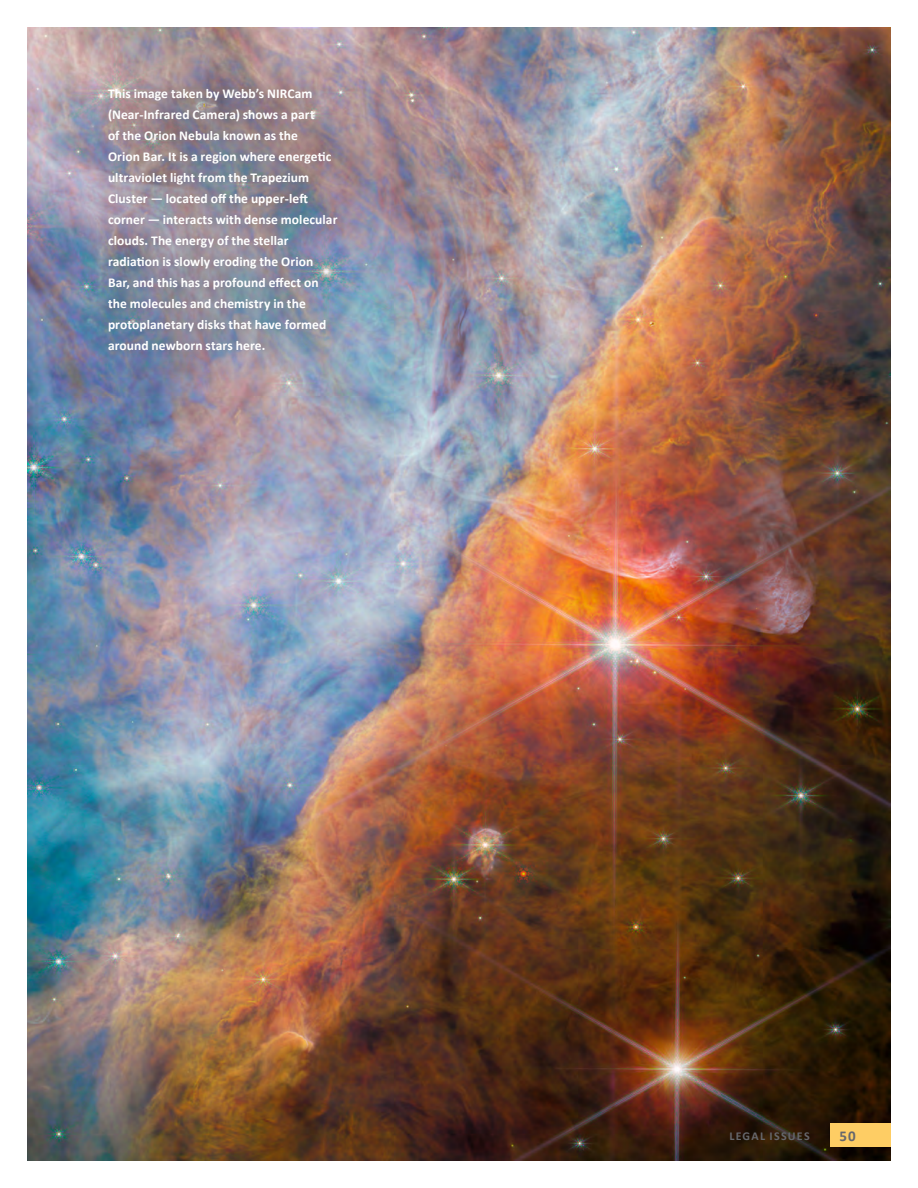
<style>
.page{position:relative;width:918px;height:1188px;background:#fff}
.page>*{position:absolute;margin:0;border:0;box-sizing:border-box;transform-origin:0 0}
.t1{font:700 15px "Calibri";color:#66676c}
.Caption_fullpage_image{font:700 13.5px/21px "Calibri";letter-spacing:.005em;color:#fff}
.t2{font:700 12px "Calibri";color:#66676c}
</style>
<div class="page">
<img style="left:27px;top:27px;width:864px;height:1134px">
<img style="left:80px;top:60px;width:283px;height:319px">
<div style="left:830px;top:1123px;width:61px;height:24px;background:#fecd64"></div>
<p class="Caption_fullpage_image" style="left:108px;top:83px;width:231px">This image taken by Webb’s NIRCam (Near-Infrared Camera) shows a part<br>of the Orion Nebula known as the<br>Orion Bar. It is a region where energetic ultraviolet light from the Trapezium Cluster — located off the upper-left corner — interacts with dense molecular clouds. The energy of the stellar radiation is slowly eroding the Orion Bar, and this has a profound effect on the molecules and chemistry in the protoplanetary disks that have formed around newborn stars here.</p>
<p class="t2" style="left:729px;top:1128px;width:15px">Legal</p>
<p class="t2" style="left:770px;top:1128px;width:35px">Issues</p>
<p class="t1" style="left:840px;top:1126px;width:18px">50</p>
</div>
